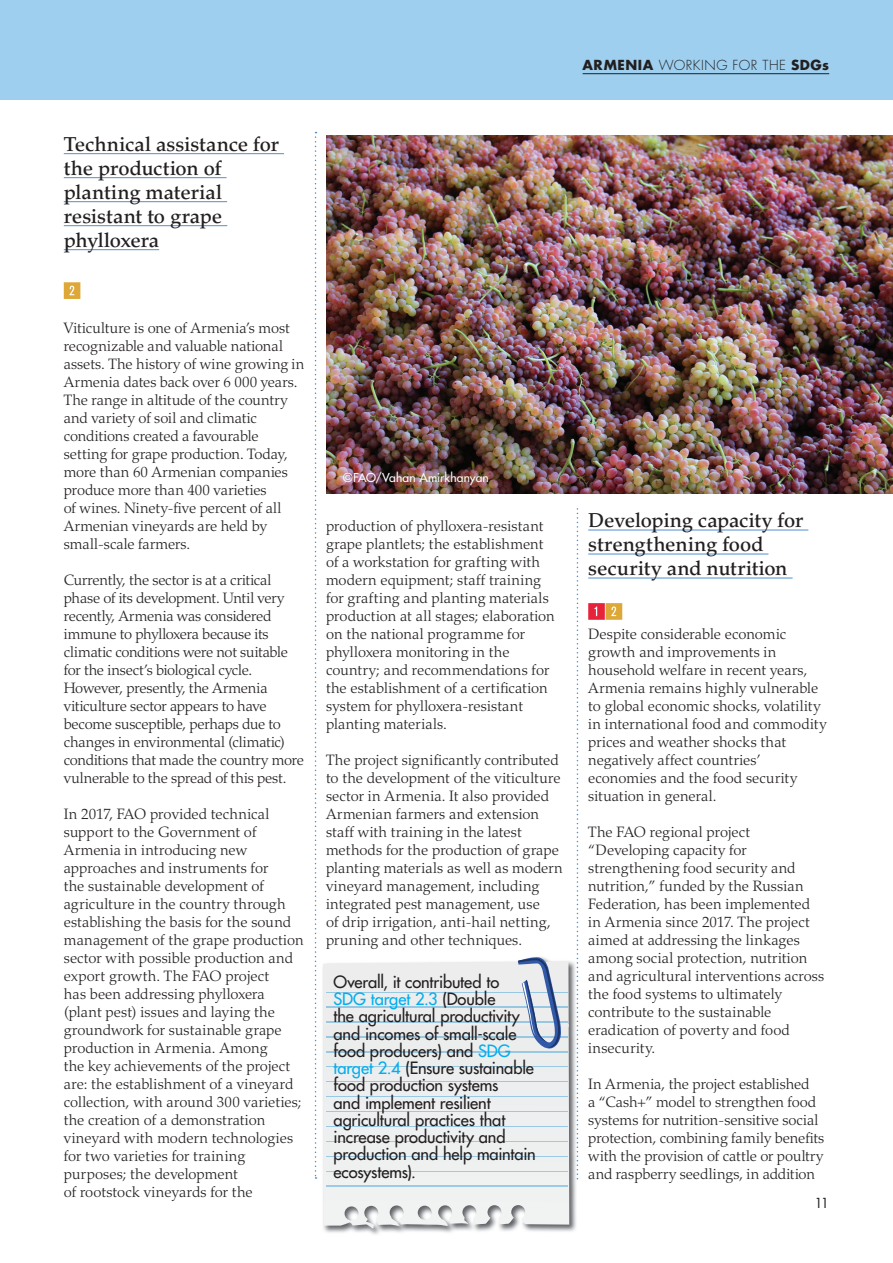
<style>
.page{position:relative;width:893px;height:1263px;background:#fff}
.page>*{position:absolute;margin:0;border:0;box-sizing:border-box;transform-origin:0 0}
.t1{font:500 20.1px/24px "Palatino LT Std";letter-spacing:-.005em;color:#231f20}
.t2{font:500 16.5px/17.2px "Futura Std";letter-spacing:-.01em;color:#231f20}
.t3{font:300 15px/18px "Palatino LT Std";color:#231f20}
.t4{font:300 13.5px "Futura Std";letter-spacing:.04em;color:#231f20}
.t5{font:13.5px "Futura Std";color:#231f20}
.t6{font:500 12px "Futura Std";letter-spacing:.015em;color:#fff}
.s1{font-weight:700}
.s2{color:#00aeef}
</style>
<div class="page">
<div style="left:0;top:0;width:893px;height:99px;background:#9ecfef"></div>
<hr style="left:583px;top:73px;width:246px;height:1px;background:#231f20">
<svg style="left:315px;top:132px;width:2px;height:1047px"></svg>
<hr style="left:64px;top:153px;width:220px;height:1px;background:#5090cc">
<hr style="left:64px;top:177px;width:163px;height:1px;background:#5090cc">
<hr style="left:64px;top:201px;width:163px;height:1px;background:#5090cc">
<hr style="left:64px;top:225px;width:163px;height:1px;background:#5090cc">
<hr style="left:64px;top:249px;width:95px;height:1px;background:#5090cc">
<svg style="left:64px;top:282px;width:16px;height:17px"></svg>
<hr style="left:588px;top:530px;width:220px;height:1px;background:#5090cc">
<hr style="left:588px;top:554px;width:180px;height:1px;background:#5090cc">
<hr style="left:588px;top:578px;width:205px;height:1px;background:#5090cc">
<svg style="left:588px;top:603px;width:34px;height:17px"></svg>
<img style="left:326px;top:135px;width:567px;height:358px">
<img style="left:324px;top:958px;width:253px;height:277px">
<svg style="left:577px;top:508px;width:1px;height:671px"></svg>
<div style="left:323px;top:961px;width:246px;height:268px;background:#edeeef"></div>
<hr style="left:326px;top:992px;width:241px;height:1px;background:#98c7e2">
<hr style="left:326px;top:1007px;width:241px;height:1px;background:#98c7e2">
<hr style="left:326px;top:1022px;width:241px;height:1px;background:#98c7e2">
<hr style="left:326px;top:1037px;width:241px;height:1px;background:#98c7e2">
<hr style="left:326px;top:1052px;width:241px;height:1px;background:#99c8e3">
<hr style="left:326px;top:1066px;width:241px;height:1px;background:#99c8e3">
<hr style="left:326px;top:1081px;width:241px;height:1px;background:#98c8e3">
<hr style="left:326px;top:1096px;width:241px;height:1px;background:#98c8e3">
<hr style="left:326px;top:1111px;width:241px;height:1px;background:#99c9e5">
<hr style="left:326px;top:1126px;width:241px;height:1px;background:#99c9e5">
<hr style="left:326px;top:1141px;width:241px;height:1px;background:#9acae6">
<hr style="left:326px;top:1156px;width:241px;height:1px;background:#9acae6">
<hr style="left:326px;top:1171px;width:241px;height:1px;background:#9bcbe6">
<hr style="left:326px;top:1186px;width:241px;height:1px;background:#9bcbe6">
<svg style="left:518px;top:957px;width:43px;height:92px;background:#b3c0d4"></svg>
<h1 class="t1" style="left:64px;top:132px;width:217px">Technical assistance for the production of planting material resistant to grape phylloxera</h1>
<p class="t4" style="left:583px;top:57px;width:248px"><span class="s1">ARMENIA</span> WORKING FOR THE <span class="s1">SDGs</span></p>
<p class="t3" style="left:64px;top:319px;width:242px">Viticulture is one of Armenia’s most recognizable and valuable national assets. The history of wine growing in Armenia dates back over 6 000 years.<br>The range in altitude of the country and variety of soil and climatic conditions created a favourable setting for grape production. Today, more than 60 Armenian companies produce more than 400 varieties<br>of wines. Ninety-five percent of all Armenian vineyards are held by small-scale farmers.</p>
<p class="t3" style="left:64px;top:571px;width:242px">Currently, the sector is at a critical phase of its development. Until very recently, Armenia was considered immune to phylloxera because its climatic conditions were not suitable for the insect’s biological cycle.<br>However, presently, the Armenia viticulture sector appears to have become susceptible, perhaps due to changes in environmental (climatic) conditions that made the country more vulnerable to the spread of this pest.</p>
<p class="t3" style="left:64px;top:805px;width:241px">In 2017, FAO provided technical support to the Government of<br>Armenia in introducing new approaches and instruments for<br>the sustainable development of agriculture in the country through establishing the basis for the sound management of the grape production sector with possible production and export growth. The FAO project<br>has been addressing phylloxera (plant pest) issues and laying the groundwork for sustainable grape production in Armenia. Among<br>the key achievements of the project are: the establishment of a vineyard collection, with around 300 varieties; the creation of a demonstration vineyard with modern technologies for two varieties for training purposes; the development<br>of rootstock vineyards for the</p>
<p class="t6" style="left:343px;top:470px;width:147px">©FAO/Vahan Amirkhanyan</p>
<p class="t3" style="left:326px;top:517px;width:230px">production of phylloxera-resistant grape plantlets; the establishment of a workstation for grafting with modern equipment; staff training for grafting and planting materials production at all stages; elaboration on the national programme for phylloxera monitoring in the country; and recommendations for the establishment of a certification system for phylloxera-resistant planting materials.</p>
<p class="t3" style="left:326px;top:751px;width:238px">The project significantly contributed to the development of the viticulture sector in Armenia. It also provided Armenian farmers and extension staff with training in the latest methods for the production of grape planting materials as well as modern vineyard management, including integrated pest management, use<br>of drip irrigation, anti-hail netting, pruning and other techniques.</p>
<p class="t2" style="left:333px;top:973px;width:204px">Overall, it contributed to<br><span class="s2">SDG target 2.3</span> (Double<br>the agricultural productivity and incomes of small-scale food producers) and <span class="s2">SDG target 2.4</span> (Ensure sustainable food production systems<br>and implement resilient agricultural practices that increase productivity and production and help maintain ecosystems).</p>
<h1 class="t1" style="left:588px;top:508px;width:217px">Developing capacity for strengthening food security and nutrition</h1>
<p class="t3" style="left:588px;top:625px;width:240px">Despite considerable economic growth and improvements in household welfare in recent years,<br>Armenia remains highly vulnerable to global economic shocks, volatility in international food and commodity prices and weather shocks that negatively affect countries’ economies and the food security situation in general.</p>
<p class="t3" style="left:588px;top:823px;width:238px">The FAO regional project “Developing capacity for strengthening food security and nutrition,” funded by the Russian<br>Federation, has been implemented in Armenia since 2017. The project aimed at addressing the linkages among social protection, nutrition and agricultural interventions across the food systems to ultimately contribute to the sustainable eradication of poverty and food insecurity.</p>
<p class="t3" style="left:588px;top:1075px;width:238px">In Armenia, the project established<br>a “Cash+” model to strengthen food systems for nutrition-sensitive social protection, combining family benefits with the provision of cattle or poultry and raspberry seedlings, in addition</p>
<p class="t5" style="left:814px;top:1194px;width:16px">11</p>
</div>
